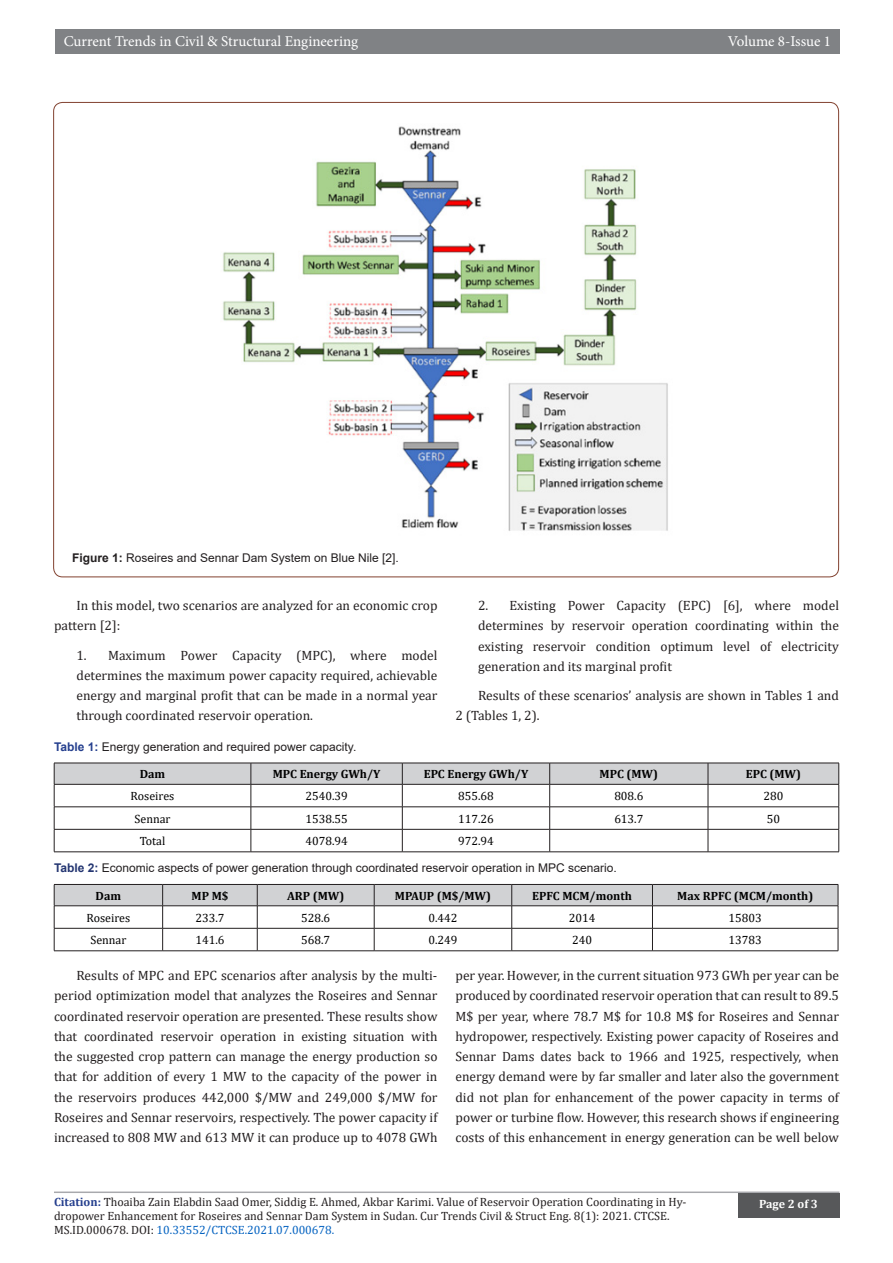
<style>
.page{position:relative;width:893px;height:1263px;background:#fff}
.page>*{position:absolute;margin:0;border:0;box-sizing:border-box;transform-origin:0 0}
.t1{font:15px "Minion Pro";color:#fff}
.t2{font:13.5px/20.2px "Cambria";color:#231f20;text-align:justify}
.t3{font:12px/14.4px "Cambria";color:#231f20}
.t4{font:12px "Arial";color:#231f20}
.t5{font:12px "Cambria";color:#000}
.t6{font:700 12px "Cambria";color:#000}
.t7{font:700 12px "Cambria";color:#fff}
.s1{font-weight:700}
.s2{font-weight:700;color:#253f8e}
.s3{font-weight:700;color:#233571}
.s4{color:#0563c1}
</style>
<div class="page">
<div style="left:55px;top:29px;width:785px;height:25px;background:#808285"></div>
<hr style="left:54px;top:1191px;width:785px;height:2px;background:#a8a9ad">
<div style="left:738px;top:1193px;width:101px;height:24px;background:#57585a"></div>
<img style="left:223px;top:126px;width:445px;height:405px">
<svg style="left:54px;top:763px;width:785px;height:88px"></svg>
<hr style="left:54px;top:851px;width:197px;height:1px;background:#231f20">
<hr style="left:251px;top:851px;width:151px;height:1px;background:#231f20">
<hr style="left:402px;top:851px;width:148px;height:1px;background:#231f20">
<hr style="left:550px;top:851px;width:158px;height:1px;background:#231f20">
<hr style="left:708px;top:851px;width:131px;height:1px;background:#231f20">
<svg style="left:54px;top:884px;width:785px;height:67px"></svg>
<hr style="left:54px;top:950px;width:109px;height:1px;background:#231f20">
<hr style="left:163px;top:950px;width:94px;height:1px;background:#231f20">
<hr style="left:257px;top:950px;width:117px;height:1px;background:#231f20">
<hr style="left:374px;top:950px;width:138px;height:1px;background:#231f20">
<hr style="left:512px;top:950px;width:140px;height:1px;background:#231f20">
<hr style="left:652px;top:950px;width:186px;height:1px;background:#231f20">
<p class="t1" style="left:64px;top:31px;width:296px">Current Trends in Civil &amp; Structural Engineering</p>
<p class="t1" style="left:728px;top:31px;width:105px">Volume 8-Issue 1</p>
<p class="t4" style="left:72px;top:550px;width:328px"><span class="s1">Figure 1:</span> Roseires and Sennar Dam System on Blue Nile [2].</p>
<p class="t2" style="left:54px;top:595px;width:385px;text-indent:22px">In this model, two scenarios are analyzed for an economic crop pattern [2]:</p>
<p class="t2" style="left:76px;top:645px;width:362px">1. Maximum Power Capacity (MPC), where model determines the maximum power capacity required, achievable energy and marginal profit that can be made in a normal year through coordinated reservoir operation.</p>
<p class="t2" style="left:478px;top:595px;width:362px">2. Existing Power Capacity (EPC) [6], where model determines by reservoir operation coordinating within the existing reservoir condition optimum level of electricity generation and its marginal profit</p>
<p class="t2" style="left:455px;top:685px;width:385px;text-indent:22px">Results of these scenarios’ analysis are shown in Tables 1 and<br>2 (Tables 1, 2).</p>
<p class="t4" style="left:54px;top:738px;width:304px"><span class="s2">Table 1:</span> Energy generation and required power capacity.</p>
<p class="t6" style="left:140px;top:766px;width:27px">Dam</p>
<p class="t6" style="left:273px;top:766px;width:109px">MPC Energy GWh/Y</p>
<p class="t6" style="left:424px;top:766px;width:106px">EPC Energy GWh/Y</p>
<p class="t6" style="left:600px;top:766px;width:60px">MPC (MW)</p>
<p class="t6" style="left:746px;top:766px;width:57px">EPC (MW)</p>
<p class="t5" style="left:131px;top:789px;width:45px">Roseires</p>
<p class="t5" style="left:305px;top:789px;width:44px">2540.39</p>
<p class="t5" style="left:458px;top:789px;width:37px">855.68</p>
<p class="t5" style="left:614px;top:789px;width:31px">808.6</p>
<p class="t5" style="left:763px;top:789px;width:21px">280</p>
<p class="t5" style="left:135px;top:811px;width:38px">Sennar</p>
<p class="t5" style="left:305px;top:811px;width:44px">1538.55</p>
<p class="t5" style="left:458px;top:811px;width:37px">117.26</p>
<p class="t5" style="left:614px;top:811px;width:31px">613.7</p>
<p class="t5" style="left:767px;top:811px;width:15px">50</p>
<p class="t5" style="left:140px;top:834px;width:27px">Total</p>
<p class="t5" style="left:305px;top:834px;width:44px">4078.94</p>
<p class="t5" style="left:458px;top:834px;width:37px">972.94</p>
<p class="t4" style="left:54px;top:860px;width:564px"><span class="s3">Table 2:</span> Economic aspects of power generation through coordinated reservoir operation in MPC scenario.</p>
<p class="t6" style="left:96px;top:887px;width:27px">Dam</p>
<p class="t6" style="left:192px;top:887px;width:38px">MP M$</p>
<p class="t6" style="left:287px;top:887px;width:59px">ARP (MW)</p>
<p class="t6" style="left:395px;top:887px;width:98px">MPAUP (M$/MW)</p>
<p class="t6" style="left:532px;top:887px;width:101px">EPFC MCM/month</p>
<p class="t6" style="left:677px;top:887px;width:138px">Max RPFC (MCM/month)</p>
<p class="t5" style="left:87px;top:910px;width:45px">Roseires</p>
<p class="t5" style="left:195px;top:910px;width:31px">233.7</p>
<p class="t5" style="left:301px;top:910px;width:31px">528.6</p>
<p class="t5" style="left:428px;top:910px;width:31px">0.442</p>
<p class="t5" style="left:569px;top:910px;width:28px">2014</p>
<p class="t5" style="left:729px;top:910px;width:35px">15803</p>
<p class="t5" style="left:90px;top:933px;width:38px">Sennar</p>
<p class="t5" style="left:195px;top:933px;width:31px">141.6</p>
<p class="t5" style="left:301px;top:933px;width:31px">568.7</p>
<p class="t5" style="left:428px;top:933px;width:31px">0.249</p>
<p class="t5" style="left:572px;top:933px;width:21px">240</p>
<p class="t5" style="left:729px;top:933px;width:35px">13783</p>
<p class="t2" style="left:54px;top:965px;width:385px;text-indent:22px">Results of MPC and EPC scenarios after analysis by the multi&shy;period optimization model that analyzes the Roseires and Sennar coordinated reservoir operation are presented. These results show that coordinated reservoir operation in existing situation with the suggested crop pattern can manage the energy production so that for addition of every 1 MW to the capacity of the power in the reservoirs produces 442,000 $/MW and 249,000 $/MW for Roseires and Sennar reservoirs, respectively. The power capacity if increased to 808 MW and 613 MW it can produce up to 4078 GWh</p>
<p class="t2" style="left:455px;top:965px;width:385px">per year. However, in the current situation 973 GWh per year can be produced by coordinated reservoir operation that can result to 89.5<br>M$ per year, where 78.7 M$ for 10.8 M$ for Roseires and Sennar hydropower, respectively. Existing power capacity of Roseires and Sennar Dams dates back to 1966 and 1925, respectively, when energy demand were by far smaller and later also the government did not plan for enhancement of the power capacity in terms of power or turbine flow. However, this research shows if engineering costs of this enhancement in energy generation can be well below</p>
<p class="t3" style="left:54px;top:1194px;width:634px"><span class="s2">Citation:</span> Thoaiba Zain Elabdin Saad Omer, Siddig E. Ahmed, Akbar Karimi. Value of Reservoir Operation Coordinating in Hy&shy;dropower Enhancement for Roseires and Sennar Dam System in Sudan. Cur Trends Civil &amp; Struct Eng. 8(1): 2021. CTCSE.<br>MS.ID.000678. DOI: <span class="s4">10.33552/CTCSE.2021.07.000678.</span></p>
<p class="t7" style="left:759px;top:1196px;width:60px">Page 2 of 3</p>
</div>
